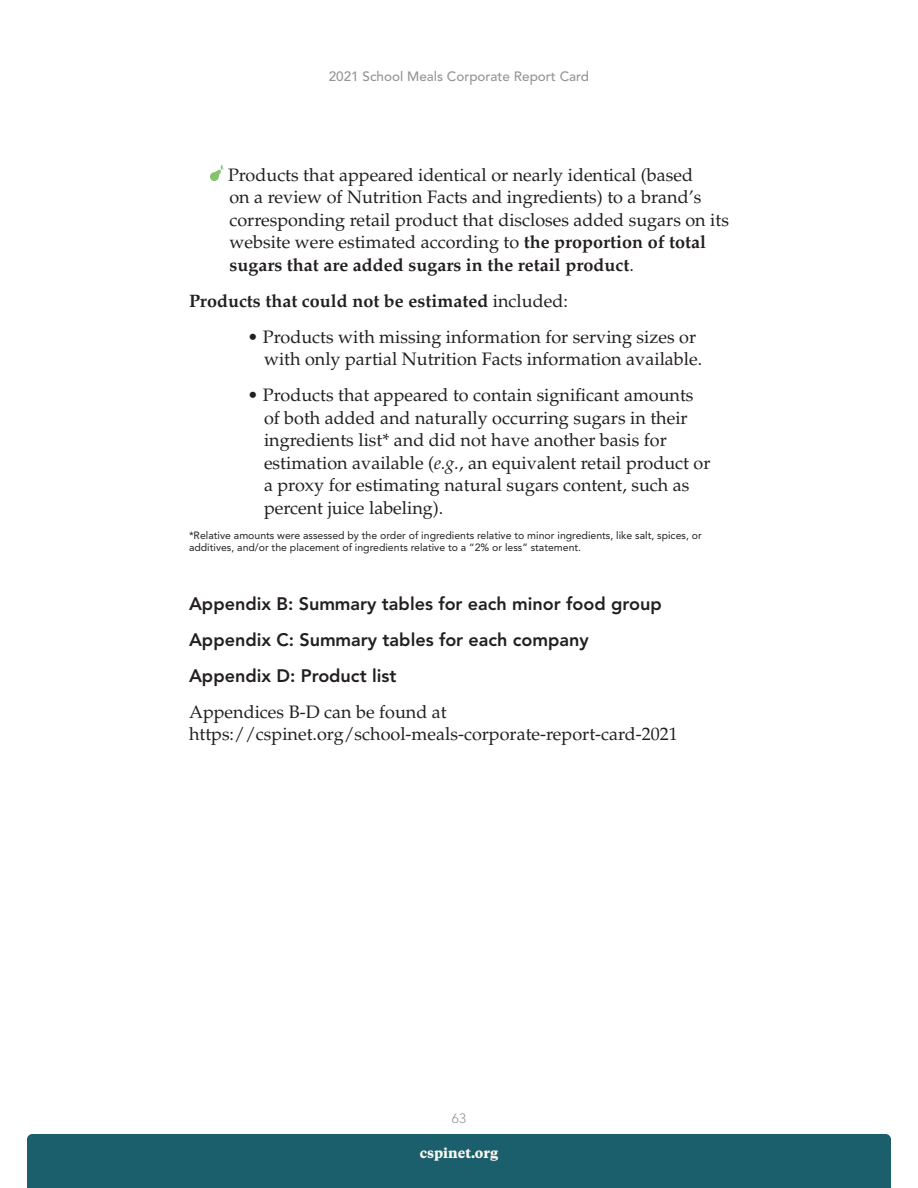
<style>
.page{position:relative;width:918px;height:1188px;background:#fff}
.page>*{position:absolute;margin:0;border:0;box-sizing:border-box;transform-origin:0 0}
.Main_Text{font:18px/22.5px "Palatino LT Std";color:#231f20}
.Second_Subhead{font:800 18px "Avenir LT Std";color:#231f20}
.Main_Text-2{font:700 18px "Palatino LT Std";color:#231f20}
.t1{font:500 13.5px "Avenir LT Std";color:#939598}
.t2{font:700 13.5px "Tiempos Text";color:#f7f6ef}
.t3{font:300 13.5px "Avenir LT Std";color:#939598}
.Main_Text-3{font:10.5px/12px "Avenir LT Std";color:#231f20}
.s1{font-weight:700}
.s2{font-weight:400}
.s3{font-style:italic}
</style>
<div class="page">
<div style="left:27px;top:1134px;width:864px;height:54px;background:#1b5e6c"></div>
<img style="left:210px;top:164px;width:13px;height:17px">
<p class="t1" style="left:329px;top:68px;width:262px">2021 School Meals Corporate Report Card</p>
<p class="Main_Text" style="left:228px;top:164px;width:502px">Products that appeared identical or nearly identical (based<br>on a review of Nutrition Facts and ingredients) to a brand’s corresponding retail product that discloses added sugars on its website were estimated according to <span class="s1">the proportion of total sugars that are added sugars in the retail product</span>.</p>
<p class="Main_Text-2" style="left:189px;top:290px;width:380px">Products that could not be estimated <span class="s2">included:</span></p>
<p class="Main_Text" style="left:264px;top:326px;width:440px;text-indent:-16px">• Products with missing information for serving sizes or with only partial Nutrition Facts information available.</p>
<p class="Main_Text" style="left:264px;top:384px;width:448px;text-indent:-16px">• Products that appeared to contain significant amounts of both added and naturally occurring sugars in their ingredients list* and did not have another basis for estimation available (<span class="s3">e.g.</span>, an equivalent retail product or a proxy for estimating natural sugars content, such as percent juice labeling).</p>
<p class="Main_Text-3" style="left:189px;top:530px;width:514px">*Relative amounts were assessed by the order of ingredients relative to minor ingredients, like salt, spices, or additives, and/or the placement of ingredients relative to a “2% or less” statement.</p>
<p class="Second_Subhead" style="left:189px;top:593px;width:474px">Appendix B: Summary tables for each minor food group</p>
<p class="Second_Subhead" style="left:189px;top:629px;width:401px">Appendix C: Summary tables for each company</p>
<p class="Second_Subhead" style="left:189px;top:665px;width:209px">Appendix D: Product list</p>
<p class="Main_Text" style="left:189px;top:701px;width:490px">Appendices B-D can be found at https://cspinet.org/school-meals-corporate-report-card-2021</p>
<p class="t3" style="left:452px;top:1111px;width:16px">63</p>
<p class="t2" style="left:420px;top:1143px;width:80px">cspinet.org</p>
</div>
